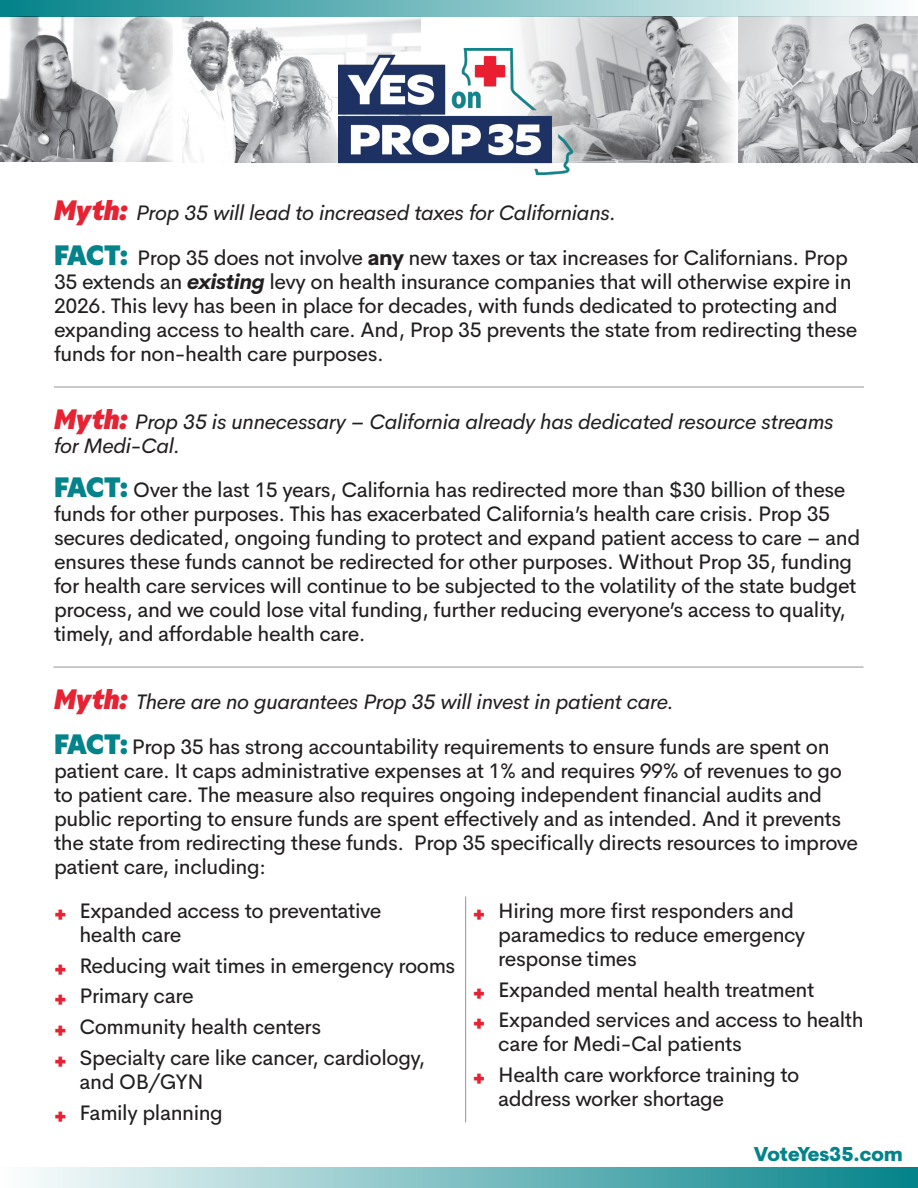
<style>
.page{position:relative;width:918px;height:1188px;background:#fff}
.page>*{position:absolute;margin:0;border:0;box-sizing:border-box;transform-origin:0 0}
.t1{font:21px/24px "Cerebri Sans";letter-spacing:-.02em;color:#231f20}
.t2{font:italic 21px/24px "Cerebri Sans";letter-spacing:-.01em;color:#231f20}
.t3{font:800 19.5px "Cerebri Sans";color:#04838a}
.s1{font-family:"Gamay";font-weight:800;font-size:27px;color:#e62233}
.s2{font-family:"Gamay";font-weight:800;font-size:27px;color:#04838a}
.s3{font-weight:800}
.s4{font-weight:800;font-style:italic}
.s5{font-family:"Gamay";font-weight:800;color:#e62233}
</style>
<div class="page">
<img style="left:617px;top:16px;width:301px;height:146px">
<img style="left:186px;top:16px;width:234px;height:146px">
<img style="left:0;top:16px;width:112px;height:146px">
<svg style="left:500px;top:16px;width:117px;height:146px"></svg>
<img style="left:338px;top:49px;width:241px;height:126px">
<svg style="left:112px;top:16px;width:61px;height:146px"></svg>
<svg style="left:684px;top:16px;width:54px;height:147px"></svg>
<div style="left:0;top:0;width:918px;height:16px;background:linear-gradient(to right,#038289,#fcfdfd)"></div>
<div style="left:0;top:1168px;width:918px;height:20px;background:linear-gradient(to right,#fdfefe,#04838a)"></div>
<hr style="left:54px;top:387px;width:810px;height:1px;background:#939598">
<hr style="left:54px;top:667px;width:810px;height:1px;background:#939598">
<hr style="left:465px;top:896px;width:1px;height:226px;background:#939598">
<p class="t2" style="left:54px;top:199px;width:564px"><span class="s1">Myth:</span> Prop 35 will lead to increased taxes for Californians.</p>
<p class="t1" style="left:54px;top:243px;width:805px"><span class="s2">FACT:</span> Prop 35 does not involve <span class="s3">any</span> new taxes or tax increases for Californians. Prop 35 extends an <span class="s4">existing</span> levy on health insurance companies that will otherwise expire in 2026. This levy has been in place for decades, with funds dedicated to protecting and expanding access to health care. And, Prop 35 prevents the state from redirecting these funds for non-health care purposes.</p>
<p class="t2" style="left:54px;top:407px;width:781px"><span class="s1">Myth:</span> Prop 35 is unnecessary – California already has dedicated resource streams for Medi-Cal.</p>
<p class="t1" style="left:54px;top:476px;width:808px"><span class="s2">FACT:</span> Over the last 15 years, California has redirected more than $30 billion of these funds for other purposes. This has exacerbated California’s health care crisis. Prop 35 secures dedicated, ongoing funding to protect and expand patient access to care – and ensures these funds cannot be redirected for other purposes. Without Prop 35, funding for health care services will continue to be subjected to the volatility of the state budget process, and we could lose vital funding, further reducing everyone’s access to quality, timely, and affordable health care.</p>
<p class="t2" style="left:54px;top:688px;width:621px"><span class="s1">Myth:</span> There are no guarantees Prop 35 will invest in patient care.</p>
<p class="t1" style="left:54px;top:732px;width:806px"><span class="s2">FACT:</span> Prop 35 has strong accountability requirements to ensure funds are spent on patient care. It caps administrative expenses at 1% and requires 99% of revenues to go to patient care. The measure also requires ongoing independent financial audits and public reporting to ensure funds are spent effectively and as intended. And it prevents the state from redirecting these funds. Prop 35 specifically directs resources to improve patient care, including:</p>
<p class="t1" style="left:80px;top:897px;width:304px;text-indent:-26px"><span class="s5">+</span> Expanded access to preventative health care</p>
<p class="t1" style="left:54px;top:951px;width:403px"><span class="s5">+</span> Reducing wait times in emergency rooms</p>
<p class="t1" style="left:54px;top:982px;width:141px"><span class="s5">+</span> Primary care</p>
<p class="t1" style="left:54px;top:1013px;width:269px"><span class="s5">+</span> Community health centers</p>
<p class="t1" style="left:80px;top:1044px;width:347px;text-indent:-26px"><span class="s5">+</span> Specialty care like cancer, cardiology, and OB/GYN</p>
<p class="t1" style="left:54px;top:1098px;width:170px"><span class="s5">+</span> Family planning</p>
<p class="t1" style="left:498px;top:897px;width:309px;text-indent:-26px"><span class="s5">+</span> Hiring more first responders and paramedics to reduce emergency response times</p>
<p class="t1" style="left:473px;top:975px;width:343px"><span class="s5">+</span> Expanded mental health treatment</p>
<p class="t1" style="left:498px;top:1006px;width:367px;text-indent:-26px"><span class="s5">+</span> Expanded services and access to health care for Medi-Cal patients</p>
<p class="t1" style="left:498px;top:1061px;width:303px;text-indent:-26px"><span class="s5">+</span> Health care workforce training to address worker shortage</p>
<p class="t3" style="left:754px;top:1137px;width:150px">VoteYes35.com</p>
</div>
